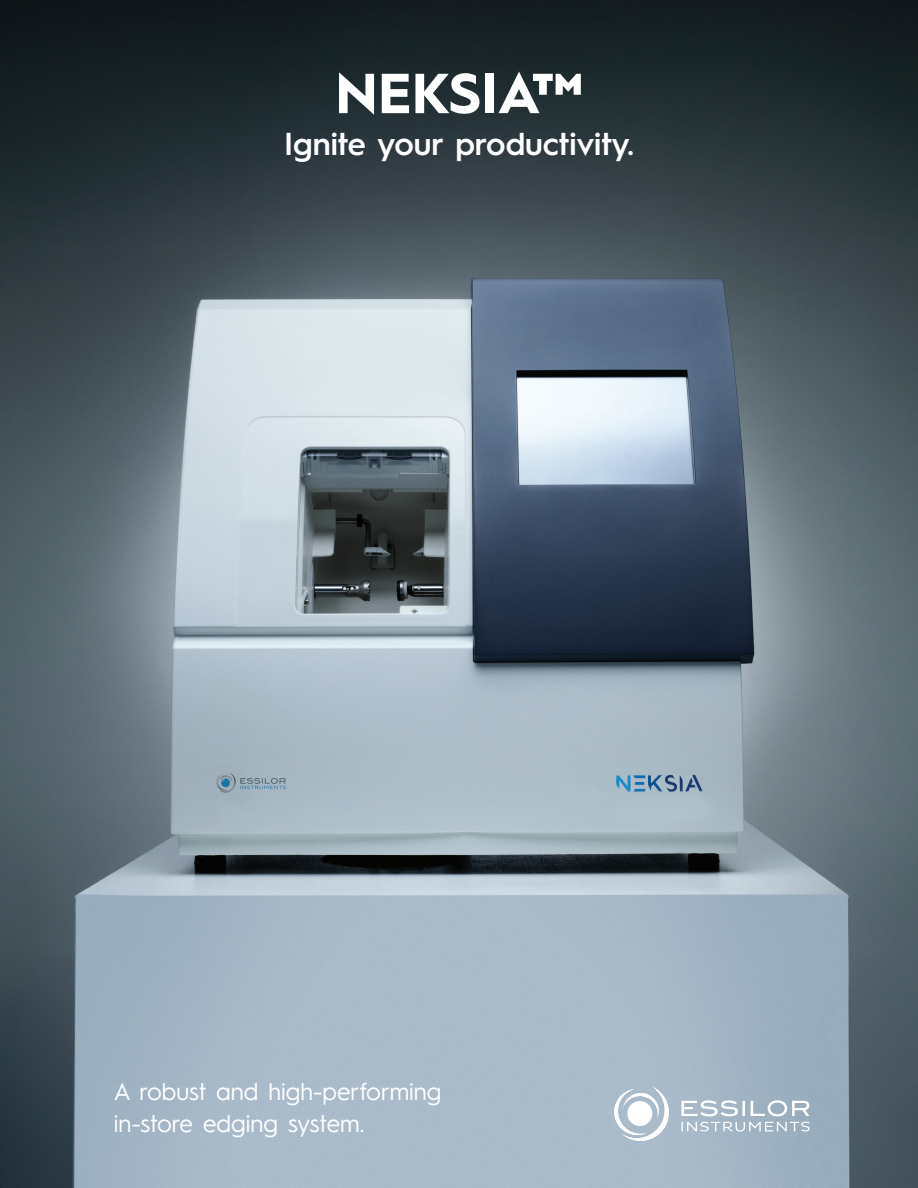
<style>
.page{position:relative;width:918px;height:1188px;background:#fff}
.page>*{position:absolute;margin:0;border:0;box-sizing:border-box;transform-origin:0 0}
.t1{font:700 56.55px "Hurme Geometric Sans 1";color:#fff}
.t2{font:600 31.8px "Hurme Geometric Sans 1";color:#fff}
.t3{font:24.3px "Hurme Geometric Sans 1";color:#fff}
</style>
<div class="page">
<img style="left:0;top:0;width:918px;height:1188px">
<svg style="left:681px;top:1122px;width:129px;height:10px"></svg>
<svg style="left:681px;top:1100px;width:128px;height:16px"></svg>
<svg style="left:611px;top:1086px;width:60px;height:56px"></svg>
<p class="t1" style="left:335px;top:54px;width:249px">NEKSIA™</p>
<p class="t2" style="left:284px;top:121px;width:351px">Ignite your productivity.</p>
<p class="t3" style="left:114px;top:1075px;width:329px">A robust and high-performing</p>
<p class="t3" style="left:114px;top:1106px;width:252px">in-store edging system.</p>
</div>
